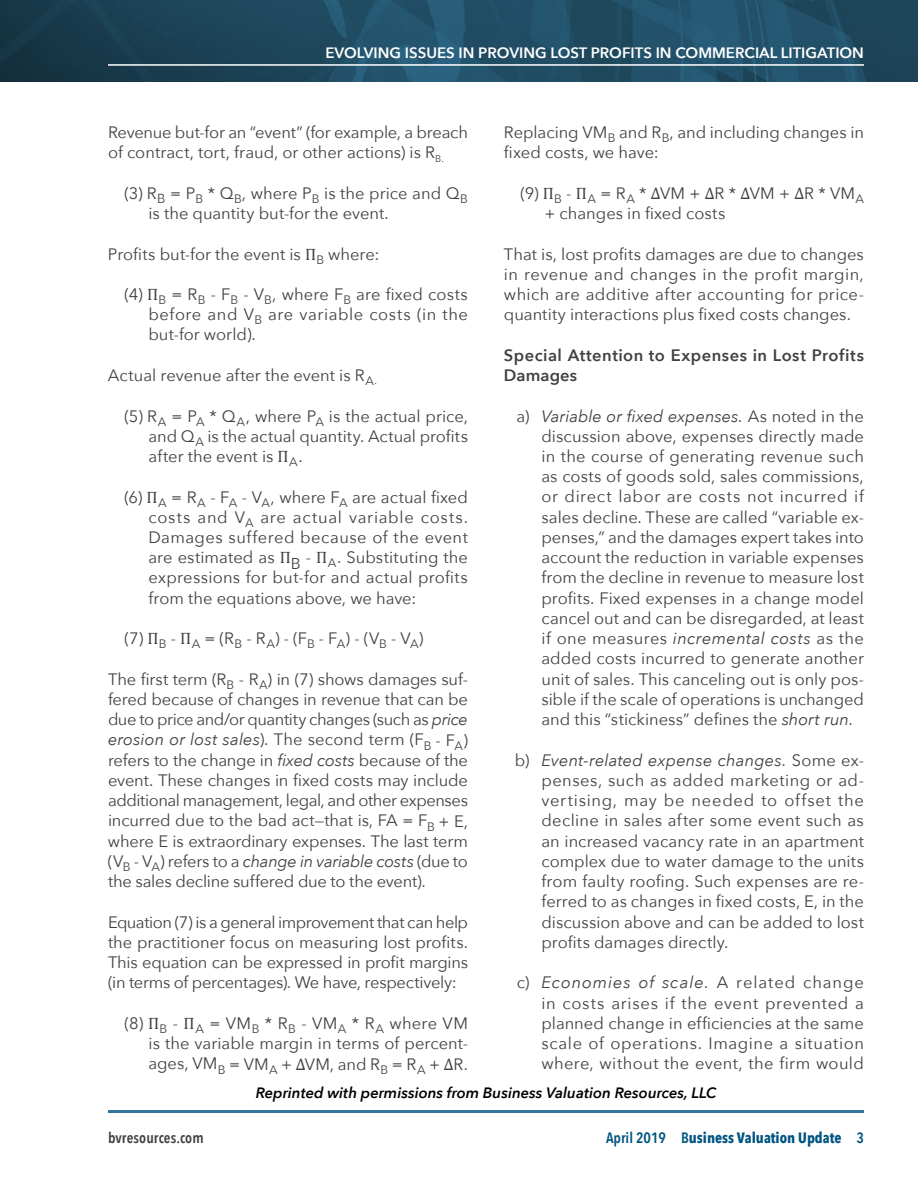
<style>
.page{position:relative;width:918px;height:1188px;background:#fff}
.page>*{position:absolute;margin:0;border:0;box-sizing:border-box;transform-origin:0 0}
.t1{font:16.5px/20.2px "Avenir Next";color:#414042;text-align:justify}
.t2{font:600 16.5px/20.2px "Avenir Next";letter-spacing:.03em;color:#414042}
.t3{font:italic 600 15px "Avenir Next";color:#000}
.t4{font:600 15px "Avenir Next";color:#fff}
.t5{font:700 15px "Avenir Next Condensed";color:#005581}
.t6{font:600 15px "Avenir Next Condensed";letter-spacing:.005em;color:#414042}
.s1{font-family:"Cambria Math"}
.s2{font-style:italic}
.s3{font-weight:600}
</style>
<div class="page">
<svg style="left:0;top:0;width:918px;height:82px;background:#1f495f"></svg>
<hr style="left:108px;top:1110px;width:756px;height:3px;background:#33779a">
<hr style="left:108px;top:64px;width:756px;height:2px;background:#fff">
<p class="t4" style="left:325px;top:40px;width:540px">EVOLVING ISSUES I N PROVING LOST PROFITS I N COMMERCIAL LITIGATION</p>
<p class="t1" style="left:108px;top:121px;width:362px">Revenue but-for an “event” (for example, a breach of contract, tort, fraud, or other actions) is R<sub>B.</sub></p>
<p class="t1" style="left:148px;top:182px;width:321px;text-indent:-24px">(3) R<sub>B</sub> = P<sub>B</sub> * Q<sub>B</sub>, where P<sub>B</sub> is the price and Q<sub>B </sub>is the quantity but-for the event.</p>
<p class="t1" style="left:108px;top:243px;width:273px">Profits but-for the event is <span class="s1">Π</span><sub>B</sub> where:</p>
<p class="t1" style="left:148px;top:283px;width:321px;text-indent:-24px">(4) <span class="s1">Π</span><sub>B</sub> = R<sub>B</sub> - F<sub>B</sub> - V<sub>B</sub>, where F<sub>B</sub> are fixed costs before and V<sub>B</sub> are variable costs (in the but-for world).</p>
<p class="t1" style="left:108px;top:364px;width:271px">Actual revenue after the event is R<sub>A</sub><sub>.</sub></p>
<p class="t1" style="left:148px;top:405px;width:321px;text-indent:-24px">(5) R<sub>A</sub> = P<sub>A</sub> * Q<sub>A</sub>, where P<sub>A</sub> is the actual price, and Q<sub>A</sub> is the actual quantity. Actual profits after the event is <span class="s1">Π</span><sub>A</sub>.</p>
<p class="t1" style="left:148px;top:486px;width:321px;text-indent:-24px">(6) <span class="s1">Π</span><sub>A</sub> = R<sub>A</sub> - F<sub>A</sub> - V<sub>A</sub>, where F<sub>A</sub> are actual fixed costs and V<sub>A</sub> are actual variable costs.<br>Damages suffered because of the event are estimated as <span class="s1">Π</span><sub>B</sub> - <span class="s1">Π</span><sub>A</sub>. Substituting the expressions for but-for and actual profits from the equations above, we have:</p>
<p class="t1" style="left:124px;top:628px;width:301px">(7) <span class="s1">Π</span><sub>B</sub> - <span class="s1">Π</span><sub>A</sub> = (R<sub>B</sub> - R<sub>A</sub>) - (F<sub>B</sub> - F<sub>A</sub>) - (V<sub>B</sub> - V<sub>A</sub>)</p>
<p class="t1" style="left:108px;top:668px;width:362px">The first term (R<sub>B</sub> - R<sub>A</sub>) in (7) shows damages suf&shy;fered because of changes in revenue that can be due to price and/or quantity changes (such as <span class="s2">price erosion or lost sales</span>). The second term (F<sub>B</sub> - F<sub>A</sub>) refers to the change in <span class="s2">fixed costs</span> because of the event. These changes in fixed costs may include additional management, legal, and other expenses incurred due to the bad act—that is, FA = F<sub>B</sub> + E, where E is extraordinary expenses. The last term (V<sub>B</sub> - V<sub>A</sub>) refers to a <span class="s2">change in variable costs</span> (due to the sales decline suffered due to the event).</p>
<p class="t1" style="left:108px;top:911px;width:362px">Equation (7) is a general improvement that can help the practitioner focus on measuring lost profits.<br>This equation can be expressed in profit margins (in terms of percentages). We have, respectively:</p>
<p class="t1" style="left:148px;top:1012px;width:321px;text-indent:-24px">(8) <span class="s1">Π</span><sub>B</sub> - <span class="s1">Π</span><sub>A</sub> = VM<sub>B</sub> * R<sub>B</sub> - VM<sub>A</sub> * R<sub>A</sub> where VM is the variable margin in terms of percent&shy;ages, VM<sub>B</sub> = VM<sub>A</sub> + <span class="s1">Δ</span>VM, and R<sub>B</sub> = R<sub>A</sub> + <span class="s1">Δ</span>R.</p>
<p class="t1" style="left:504px;top:121px;width:362px">Replacing VM<sub>B</sub> and R<sub>B</sub>, and including changes in fixed costs, we have:</p>
<p class="t1" style="left:544px;top:182px;width:321px;text-indent:-24px">(9) <span class="s1">Π</span><sub>B</sub> - <span class="s1">Π</span><sub>A</sub> = R<sub>A</sub> * <span class="s1">Δ</span>VM + <span class="s1">Δ</span>R * <span class="s1">Δ</span>VM + <span class="s1">Δ</span>R * VM<sub>A </sub>+ changes in fixed costs</p>
<p class="t1" style="left:504px;top:243px;width:362px">That is, lost profits damages are due to changes in revenue and changes in the profit margin, which are additive after accounting for price&shy;quantity interactions plus fixed costs changes.</p>
<p class="t2" style="left:504px;top:344px;width:362px">SPECIAL ATTENTION TO EXPENSES IN LOST PROFITS<br>DAMAGES</p>
<p class="t1" style="left:541px;top:405px;width:324px;text-indent:-25px">a) <span class="s2">Variable or fixed expenses.</span> As noted in the discussion above, expenses directly made in the course of generating revenue such as costs of goods sold, sales commissions, or direct labor are costs not incurred if sales decline. These are called “variable ex&shy;penses,” and the damages expert takes into account the reduction in variable expenses from the decline in revenue to measure lost profits. Fixed expenses in a change model cancel out and can be disregarded, at least if one measures <span class="s2">incremental costs</span> as the added costs incurred to generate another unit of sales. This canceling out is only pos&shy;sible if the scale of operations is unchanged and this “stickiness” defines the <span class="s2">short run</span>.</p>
<p class="t1" style="left:541px;top:749px;width:324px;text-indent:-27px">b) <span class="s2">Event-related expense changes.</span> Some ex&shy;penses, such as added marketing or ad&shy;vertising, may be needed to offset the decline in sales after some event such as an increased vacancy rate in an apartment complex due to water damage to the units from faulty roofing. Such expenses are re&shy;ferred to as changes in fixed costs, E, in the discussion above and can be added to lost profits damages directly.</p>
<p class="t1" style="left:541px;top:972px;width:324px;text-indent:-25px">c) <span class="s2">Economies of scale.</span> A related change in costs arises if the event prevented a planned change in efficiencies at the same scale of operations. Imagine a situation where, without the event, the firm would</p>
<p class="t3" style="left:256px;top:1080px;width:462px">Reprinted with permissions from Business Valuation Resources, LLC</p>
<p class="t6" style="left:108px;top:1125px;width:97px">bvresources.com</p>
<p class="t5" style="left:606px;top:1129px;width:259px"><span class="s3">April 2019 B</span>usiness Valuation Update <span class="s3">3</span></p>
</div>
